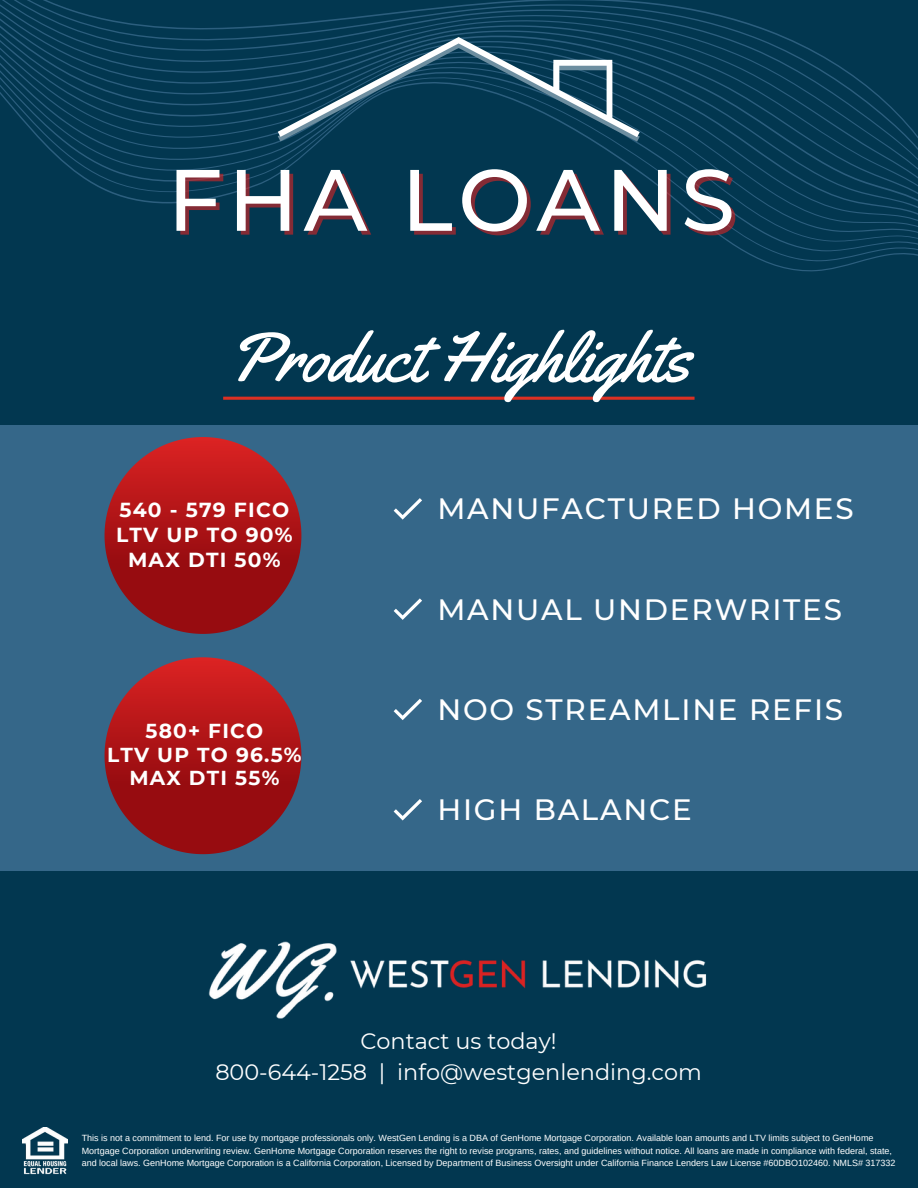
<style>
.page{position:relative;width:918px;height:1188px;background:#023750}
.page>*{position:absolute;margin:0;border:0;box-sizing:border-box;transform-origin:0 0}
.t1{font:500 87px "Montserrat";letter-spacing:.06em;color:#fff}
.t2{font:69.75px "Yellowtail";color:#fff}
.t3{font:500 29.4px "Montserrat";letter-spacing:.06em;color:#fff}
.t4{font:22.35px/31.2px "Montserrat";color:#fff;text-align:center}
.t5{font:700 20.25px/24.8px "Montserrat";letter-spacing:.06em;color:#fff;text-align:center}
.t6{font:700 20.1px/23.7px "Montserrat";letter-spacing:.06em;color:#fff;text-align:center}
.t7{font:9px/12.3px "Arimo";color:#fff}
</style>
<div class="page">
<img style="left:23px;top:1127px;width:45px;height:47px">
<div style="left:0;top:426px;width:918px;height:445px;background:#356789"></div>
<svg style="left:394px;top:498px;width:28px;height:22px"></svg>
<svg style="left:394px;top:598px;width:28px;height:22px"></svg>
<svg style="left:394px;top:699px;width:28px;height:21px"></svg>
<svg style="left:394px;top:799px;width:28px;height:21px"></svg>
<hr style="left:223px;top:397px;width:472px;height:3px;background:#dc3023">
<svg style="left:105px;top:437px;width:196px;height:197px"></svg>
<svg style="left:105px;top:657px;width:196px;height:197px"></svg>
<svg style="left:0;top:0;width:918px;height:272px"></svg>
<svg style="left:278px;top:37px;width:362px;height:105px"></svg>
<img style="left:208px;top:941px;width:499px;height:78px">
<h1 class="t1" style="left:167px;top:147px;width:569px">FHA LOANS</h1>
<h2 class="t2" style="left:227px;top:314px;width:464px">Product Highlights</h2>
<h3 class="t5" style="left:116px;top:498px;width:178px">540 - 579 FICO<br>LTV UP TO 90%<br>MAX DTI 50%</h3>
<h3 class="t6" style="left:107px;top:719px;width:196px">580+ FICO<br>LTV UP TO 96.5%<br>MAX DTI 55%</h3>
<h3 class="t3" style="left:437px;top:491px;width:418px">MANUFACTURED HOMES</h3>
<h3 class="t3" style="left:437px;top:591px;width:406px">MANUAL UNDERWRITES</h3>
<h3 class="t3" style="left:437px;top:691px;width:407px">NOO STREAMLINE REFIS</h3>
<h3 class="t3" style="left:437px;top:792px;width:256px">HIGH BALANCE</h3>
<h3 class="t4" style="left:215px;top:1025px;width:488px">Contact us today!<br>800-644-1258 | info@westgenlending.com</h3>
<p class="t7" style="left:82px;top:1132px;width:815px">This is not a commitment to lend. For use by mortgage professionals only. WestGen Lending is a DBA of GenHome Mortgage Corporation. Available loan amounts and LTV limits subject to GenHome<br>Mortgage Corporation underwriting review. GenHome Mortgage Corporation reserves the right to revise programs, rates, and guidelines without notice. All loans are made in compliance with federal, state, and local laws. GenHome Mortgage Corporation is a California Corporation, Licensed by Department of Business Oversight under California Finance Lenders Law License #60DBO102460. NMLS# 317332</p>
</div>
